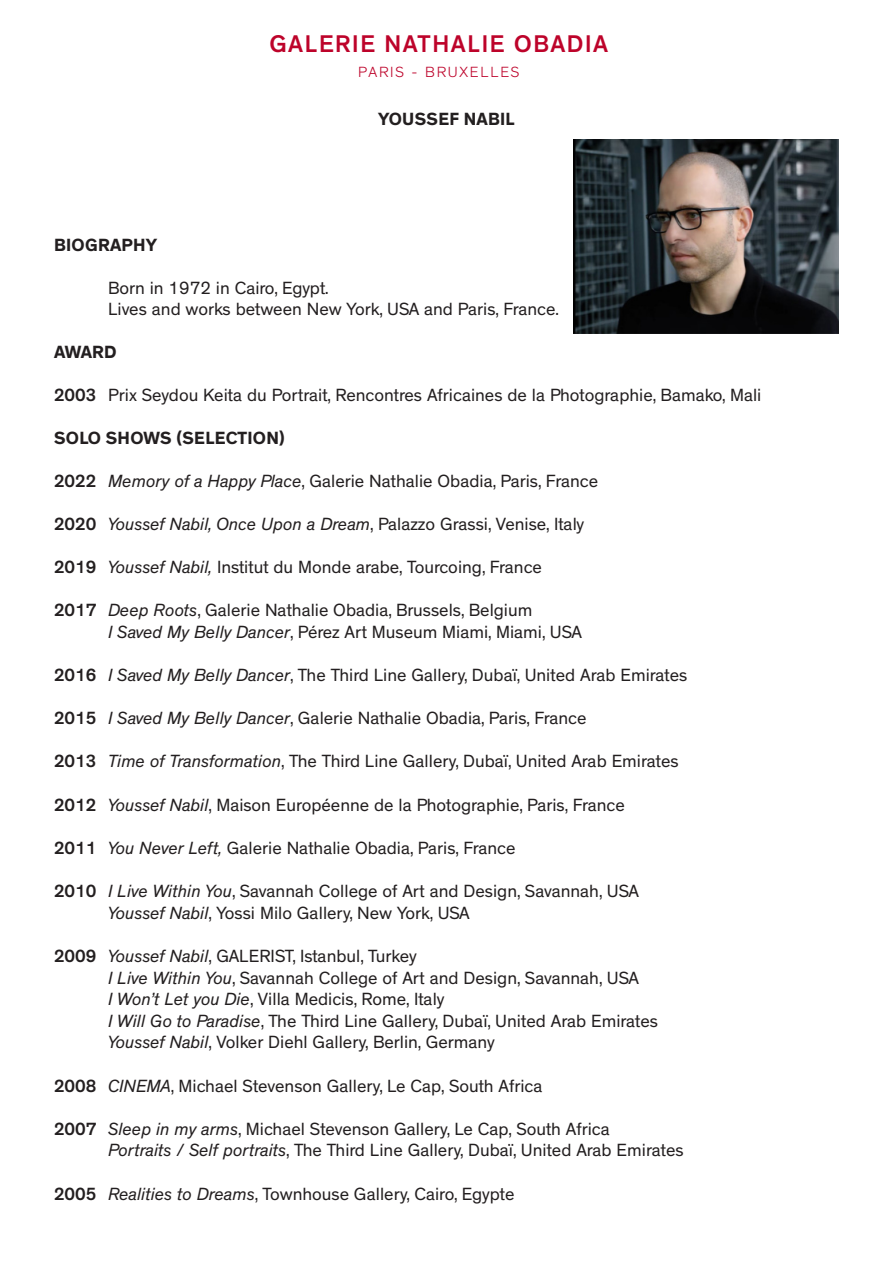
<style>
.page{position:relative;width:893px;height:1263px;background:#fff}
.page>*{position:absolute;margin:0;border:0;box-sizing:border-box;transform-origin:0 0}
.t1{font:500 24.6px "Theinhardt";letter-spacing:.07em;color:#bd032a}
.t2{font:18px "Theinhardt";color:#231f20}
.t3{font:italic 18px "Theinhardt";color:#231f20}
.BIOGRAPHIE{font:700 18px "Theinhardt";letter-spacing:.015em;color:#231f20}
.ARTISTE_En_tête{font:700 18px "Theinhardt";letter-spacing:.015em;color:#231f20}
.t4{font:300 15px "Theinhardt";letter-spacing:.12em;color:#bd032a}
.s1{font-weight:500}
.s2{font-style:italic}
.s3{font-weight:500;font-style:normal}
.s4{font-style:normal}
</style>
<div class="page">
<img style="left:573px;top:140px;width:266px;height:193px">
<p class="t1" style="left:270px;top:29px;width:340px">GALERIE NATHALIE OBADIA</p>
<p class="t4" style="left:358px;top:63px;width:163px">PARIS - BRUXELLES</p>
<p class="ARTISTE_En_tête" style="left:378px;top:108px;width:138px">YOUSSEF NABIL</p>
<p class="BIOGRAPHIE" style="left:54px;top:233px;width:105px">BIOGRAPHY</p>
<p class="t2" style="left:108px;top:277px;width:222px">Born in 1972 in Cairo, Egypt.</p>
<p class="t2" style="left:108px;top:299px;width:452px">Lives and works between New York, USA and Paris, France.</p>
<p class="BIOGRAPHIE" style="left:54px;top:341px;width:64px">AWARD</p>
<p class="t2" style="left:54px;top:384px;width:709px"><span class="s1">2003</span> Prix Seydou Keita du Portrait, Rencontres Africaines de la Photographie, Bamako, Mali</p>
<p class="BIOGRAPHIE" style="left:54px;top:427px;width:233px">SOLO SHOWS (SELECTION)</p>
<p class="t2" style="left:54px;top:470px;width:546px"><span class="s1">2022</span> <span class="s2">Memory of a Happy Place</span>, Galerie Nathalie Obadia, Paris, France</p>
<p class="t3" style="left:54px;top:513px;width:532px"><span class="s3">2020</span> Youssef Nabil, Once Upon a Dream<span class="s4">, Palazzo Grassi, Venise, Italy</span></p>
<p class="t2" style="left:54px;top:556px;width:489px"><span class="s1">2019</span> <span class="s2">Youssef Nabil,</span> Institut du Monde arabe, Tourcoing, France</p>
<p class="t2" style="left:54px;top:600px;width:480px"><span class="s1">2017</span> <span class="s2">Deep Roots</span>, Galerie Nathalie Obadia, Brussels, Belgium</p>
<p class="t2" style="left:108px;top:621px;width:475px"><span class="s2">I Saved My Belly Dancer</span>, Pérez Art Museum Miami, Miami, USA</p>
<p class="t2" style="left:54px;top:664px;width:635px"><span class="s1">2016</span> <span class="s2">I Saved My Belly Dancer</span>, The Third Line Gallery, Dubaï, United Arab Emirates</p>
<p class="t2" style="left:54px;top:708px;width:534px"><span class="s1">2015</span> <span class="s2">I Saved My Belly Dancer</span>, Galerie Nathalie Obadia, Paris, France</p>
<p class="t2" style="left:54px;top:751px;width:626px"><span class="s1">2013</span> <span class="s2">Time of Transformation</span>, The Third Line Gallery, Dubaï, United Arab Emirates</p>
<p class="t2" style="left:54px;top:794px;width:572px"><span class="s1">2012</span> <span class="s2">Youssef Nabil</span>, Maison Européenne de la Photographie, Paris, France</p>
<p class="t2" style="left:54px;top:837px;width:463px"><span class="s1">2011</span> <span class="s2">You Never Left,</span> Galerie Nathalie Obadia, Paris, France</p>
<p class="t2" style="left:54px;top:880px;width:586px"><span class="s1">2010</span> <span class="s2">I Live Within You</span>, Savannah College of Art and Design, Savannah, USA</p>
<p class="t2" style="left:108px;top:902px;width:363px"><span class="s2">Youssef Nabil</span>, Yossi Milo Gallery, New York, USA</p>
<p class="t2" style="left:54px;top:945px;width:364px"><span class="s1">2009</span> <span class="s2">Youssef Nabil</span>, GALERIST, Istanbul, Turkey</p>
<p class="t2" style="left:108px;top:967px;width:532px"><span class="s2">I Live Within You</span>, Savannah College of Art and Design, Savannah, USA</p>
<p class="t2" style="left:108px;top:988px;width:338px"><span class="s2">I Won’t Let you Die</span>, Villa Medicis, Rome, Italy</p>
<p class="t2" style="left:108px;top:1010px;width:552px"><span class="s2">I Will Go to Paradise</span>, The Third Line Gallery, Dubaï, United Arab Emirates</p>
<p class="t2" style="left:108px;top:1032px;width:388px"><span class="s2">Youssef Nabil</span>, Volker Diehl Gallery, Berlin, Germany</p>
<p class="t2" style="left:54px;top:1075px;width:490px"><span class="s1">2008</span> <span class="s2">CINEMA</span>, Michael Stevenson Gallery, Le Cap, South Africa</p>
<p class="t2" style="left:54px;top:1118px;width:557px"><span class="s1">2007</span> <span class="s2">Sleep in my arms</span>, Michael Stevenson Gallery, Le Cap, South Africa</p>
<p class="t2" style="left:108px;top:1140px;width:577px"><span class="s2">Portraits / Self portraits</span>, The Third Line Gallery, Dubaï, United Arab Emirates</p>
<p class="t2" style="left:54px;top:1183px;width:462px"><span class="s1">2005</span> <span class="s2">Realities to Dreams</span>, Townhouse Gallery, Cairo, Egypte</p>
</div>
